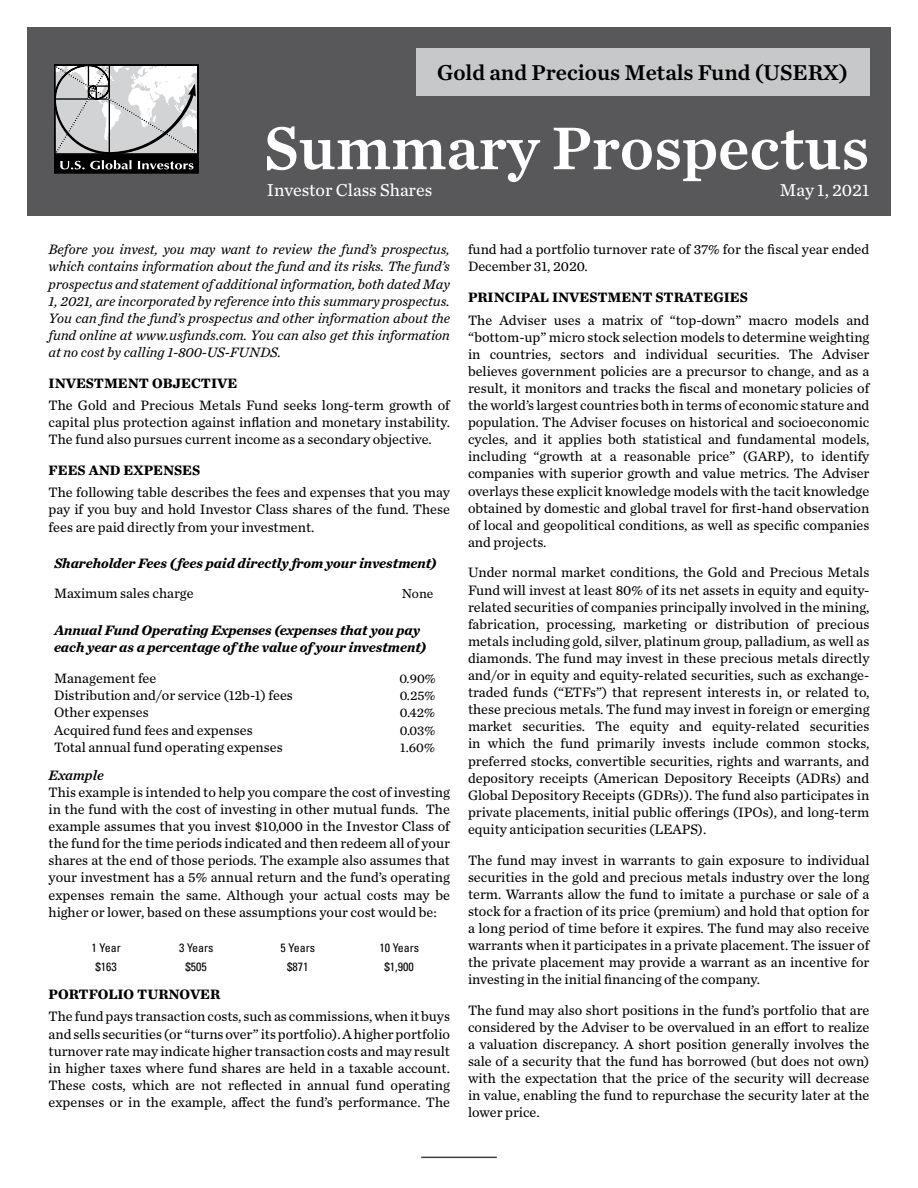
<style>
.page{position:relative;width:918px;height:1188px;background:#fff}
.page>*{position:absolute;margin:0;border:0;box-sizing:border-box;transform-origin:0 0}
.t1{font:63px "Chronicle Text G2 Semi";color:#fff}
.t2{font:22.5px "Chronicle Text G2 Semi";color:#000}
.t3{font:18px "Chronicle Text G2";color:#fff}
.t4{font:14.25px/17.1px "Chronicle Text G2";color:#000;text-align:justify}
.t5{font:italic 14.25px/17.1px "Chronicle Text G2";color:#000;text-align:justify}
.t6{font:italic 700 14.25px/17.1px "Chronicle Text G2";color:#000}
.t7{font:700 14.25px "Chronicle Text G2";color:#000}
.t8{font:italic 14.25px "Chronicle Text G2 Semi";color:#000}
.t9{font:13.5px "Chronicle Text G2";color:#000}
.t10{font:condensed 12px "Univers LT Std";color:#000}
</style>
<div class="page">
<div style="left:27px;top:27px;width:864px;height:189px;background:#58585a"></div>
<div style="left:416px;top:49px;width:453px;height:47px;background:#c7c8ca"></div>
<svg style="left:54px;top:65px;width:145px;height:108px;background:#a6a7a7"></svg>
<hr style="left:421px;top:1157px;width:76px;height:1px;background:#404040">
<h2 class="t2" style="left:437px;top:55px;width:412px">Gold and Precious Metals Fund (USERX)</h2>
<h1 class="t1" style="left:264px;top:99px;width:607px">Summary Prospectus</h1>
<p class="t3" style="left:267px;top:176px;width:167px">Investor Class Shares</p>
<p class="t3" style="left:780px;top:176px;width:91px">May 1, 2021</p>
<p class="t5" style="left:49px;top:240px;width:403px">Before you invest, you may want to review the fund’s prospectus, which contains information about the fund and its risks. The fund’s prospectus and statement of additional information, both dated May 1, 2021, are incorporated by reference into this summary prospectus.<br>You can find the fund’s prospectus and other information about the fund online at www.usfunds.com. You can also get this information at no cost by calling 1-800-US-FUNDS.</p>
<p class="t7" style="left:49px;top:371px;width:190px">INVESTMENT OBJECTIVE</p>
<p class="t4" style="left:49px;top:396px;width:403px">The Gold and Precious Metals Fund seeks long-term growth of capital plus protection against inflation and monetary instability.<br>The fund also pursues current income as a secondary objective.</p>
<p class="t7" style="left:49px;top:459px;width:153px">FEES AND EXPENSES</p>
<p class="t4" style="left:49px;top:483px;width:403px">The following table describes the fees and expenses that you may pay if you buy and hold Investor Class shares of the fund. These fees are paid directly from your investment.</p>
<p class="t6" style="left:54px;top:554px;width:384px">Shareholder Fees ( fees paid directly from your investment)</p>
<p class="t4" style="left:54px;top:584px;width:141px">Maximum sales charge</p>
<p class="t9" style="left:402px;top:584px;width:33px">None</p>
<p class="t6" style="left:54px;top:621px;width:374px">Annual Fund Operating Expenses (expenses that you pay each year as a percentage of the value of your investment)</p>
<p class="t4" style="left:54px;top:669px;width:104px">Management fee</p>
<p class="t9" style="left:399px;top:668px;width:38px">0.90%</p>
<p class="t4" style="left:54px;top:686px;width:240px">Distribution and/or service (12b-1) fees</p>
<p class="t9" style="left:400px;top:685px;width:37px">0.25%</p>
<p class="t4" style="left:54px;top:703px;width:96px">Other expenses</p>
<p class="t9" style="left:400px;top:703px;width:37px">0.42%</p>
<p class="t4" style="left:54px;top:721px;width:200px">Acquired fund fees and expenses</p>
<p class="t9" style="left:400px;top:720px;width:37px">0.03%</p>
<p class="t4" style="left:54px;top:738px;width:230px">Total annual fund operating expenses</p>
<p class="t9" style="left:400px;top:738px;width:36px">1.60%</p>
<p class="t8" style="left:49px;top:764px;width:57px">Example</p>
<p class="t4" style="left:49px;top:783px;width:403px">This example is intended to help you compare the cost of investing in the fund with the cost of investing in other mutual funds. The example assumes that you invest $10,000 in the Investor Class of the fund for the time periods indicated and then redeem all of your shares at the end of those periods. The example also assumes that your investment has a 5% annual return and the fund’s operating expenses remain the same. Although your actual costs may be higher or lower, based on these assumptions your cost would be:</p>
<p class="t10" style="left:92px;top:940px;width:31px">1 Year</p>
<p class="t10" style="left:179px;top:940px;width:36px">3 Years</p>
<p class="t10" style="left:281px;top:940px;width:36px">5 Years</p>
<p class="t10" style="left:379px;top:940px;width:41px">10 Years</p>
<p class="t10" style="left:96px;top:959px;width:23px">$163</p>
<p class="t10" style="left:186px;top:959px;width:23px">$505</p>
<p class="t10" style="left:287px;top:959px;width:23px">$871</p>
<p class="t10" style="left:385px;top:959px;width:31px">$1,900</p>
<p class="t7" style="left:49px;top:983px;width:173px">PORTFOLIO TURNOVER</p>
<p class="t4" style="left:49px;top:1007px;width:403px">The fund pays transaction costs, such as commissions, when it buys and sells securities (or “turns over” its portfolio). A higher portfolio turnover rate may indicate higher transaction costs and may result in higher taxes where fund shares are held in a taxable account.<br>These costs, which are not reflected in annual fund operating expenses or in the example, affect the fund’s performance. The</p>
<p class="t4" style="left:468px;top:240px;width:403px">fund had a portfolio turnover rate of 37% for the fiscal year ended<br>December 31, 2020.</p>
<p class="t7" style="left:468px;top:286px;width:281px">PRINCIPAL INVESTMENT STRATEGIES</p>
<p class="t4" style="left:468px;top:311px;width:403px">The Adviser uses a matrix of “top-down” macro models and “bottom-up” micro stock selection models to determine weighting in countries, sectors and individual securities. The Adviser believes government policies are a precursor to change, and as a result, it monitors and tracks the fiscal and monetary policies of the world’s largest countries both in terms of economic stature and population. The Adviser focuses on historical and socioeconomic cycles, and it applies both statistical and fundamental models, including “growth at a reasonable price” (GARP), to identify companies with superior growth and value metrics. The Adviser overlays these explicit knowledge models with the tacit knowledge obtained by domestic and global travel for first-hand observation of local and geopolitical conditions, as well as specific companies and projects.</p>
<p class="t4" style="left:468px;top:563px;width:403px">Under normal market conditions, the Gold and Precious Metals Fund will invest at least 80% of its net assets in equity and equity&shy;related securities of companies principally involved in the mining, fabrication, processing, marketing or distribution of precious metals including gold, silver, platinum group, palladium, as well as diamonds. The fund may invest in these precious metals directly and/or in equity and equity-related securities, such as exchange&shy;traded funds (“ETFs”) that represent interests in, or related to, these precious metals. The fund may invest in foreign or emerging market securities. The equity and equity-related securities in which the fund primarily invests include common stocks, preferred stocks, convertible securities, rights and warrants, and depository receipts (American Depository Receipts (ADRs) and Global Depository Receipts (GDRs)). The fund also participates in private placements, initial public offerings (IPOs), and long-term equity anticipation securities (LEAPS).</p>
<p class="t4" style="left:468px;top:850px;width:403px">The fund may invest in warrants to gain exposure to individual securities in the gold and precious metals industry over the long term. Warrants allow the fund to imitate a purchase or sale of a stock for a fraction of its price (premium) and hold that option for a long period of time before it expires. The fund may also receive warrants when it participates in a private placement. The issuer of the private placement may provide a warrant as an incentive for investing in the initial financing of the company.</p>
<p class="t4" style="left:468px;top:1001px;width:403px">The fund may also short positions in the fund’s portfolio that are considered by the Adviser to be overvalued in an effort to realize a valuation discrepancy. A short position generally involves the sale of a security that the fund has borrowed (but does not own) with the expectation that the price of the security will decrease in value, enabling the fund to repurchase the security later at the lower price.</p>
</div>
